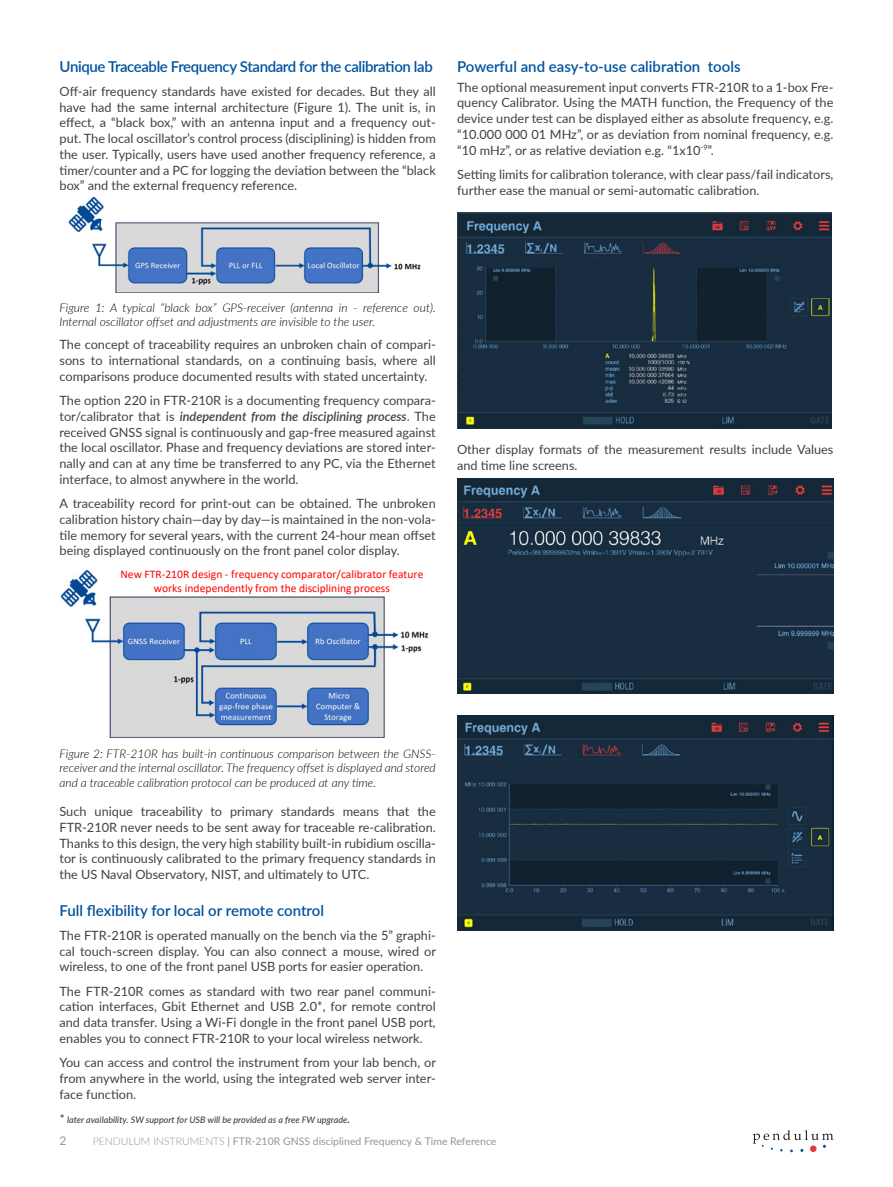
<style>
.page{position:relative;width:893px;height:1187px;background:#fff}
.page>*{position:absolute;margin:0;border:0;box-sizing:border-box;transform-origin:0 0}
.t1{font:600 15px "Lato";letter-spacing:-.01em;color:#00539f}
.t2{font:12.75px/15.8px "Lato";color:#414042;text-align:justify}
.t3{font:italic 300 12px/14.4px "Lato";color:#000}
.t4{font:12px "Lato";color:#939598}
.t5{font:11.55px/13.8px "Calibri";color:#f00;text-align:center}
.t6{font:10.5px "Lato";color:#939598}
.t7{font:italic 500 9px "Lato";color:#414042}
.s1{font-weight:600;font-style:italic}
.s2{font-size:12px}
.s3{font-weight:300}
</style>
<div class="page">
<svg style="left:753px;top:1130px;width:80px;height:22px"></svg>
<img style="left:458px;top:213px;width:374px;height:215px">
<img style="left:457px;top:478px;width:377px;height:215px">
<img style="left:457px;top:715px;width:376px;height:214px">
<img style="left:68px;top:196px;width:353px;height:97px">
<img style="left:60px;top:569px;width:369px;height:168px">
<p class="t1" style="left:60px;top:55px;width:375px">Unique Traceable Frequency Standard for the calibration lab</p>
<p class="t2" style="left:60px;top:83px;width:378px">Off-air frequency standards have existed for decades. But they all have had the same internal architecture (Figure 1). The unit is, in effect, a “black box,” with an antenna input and a frequency out&shy;put. The local oscillator’s control process (disciplining) is hidden from the user. Typically, users have used another frequency reference, a timer/counter and a PC for logging the deviation between the “black box” and the external frequency reference.</p>
<p class="t1" style="left:457px;top:55px;width:285px">Powerful and easy-to-use calibration tools</p>
<p class="t2" style="left:457px;top:79px;width:378px">The optional measurement input converts FTR-210R to a 1-box Fre&shy;quency Calibrator. Using the MATH function, the Frequency of the device under test can be displayed either as absolute frequency, e.g. “10.000 000 01 MHz”, or as deviation from nominal frequency, e.g. “10 mHz”, or as relative deviation e.g. “1х10<sup>-9</sup>”.</p>
<p class="t2" style="left:457px;top:166px;width:378px">Setting limits for calibration tolerance, with clear pass/fail indicators, further ease the manual or semi-automatic calibration.</p>
<p class="t3" style="left:60px;top:299px;width:378px">Figure 1: A typical “black box” GPS-receiver (antenna in - reference out).<br>Internal oscillator offset and adjustments are invisible to the user.</p>
<p class="t2" style="left:60px;top:336px;width:378px">The concept of traceability requires an unbroken chain of compari&shy;sons to international standards, on a continuing basis, where all comparisons produce documented results with stated uncertainty.</p>
<p class="t2" style="left:60px;top:392px;width:378px">The option 220 in FTR-210R is a documenting frequency compara&shy;tor/calibrator that is <span class="s1">independent from the disciplining process</span>. The received GNSS signal is continuously and gap-free measured against the local oscillator. Phase and frequency deviations are stored inter&shy;nally and can at any time be transferred to any PC, via the Ethernet interface, to almost anywhere in the world.</p>
<p class="t2" style="left:60px;top:495px;width:378px">A traceability record for print-out can be obtained. The unbroken calibration history chain—day by day—is maintained in the non-vola&shy;tile memory for several years, with the current 24-hour mean offset being displayed continuously on the front panel color display.</p>
<p class="t5" style="left:120px;top:566px;width:305px">New FTR-210R design - frequency comparator/calibrator feature works independently from the disciplining process</p>
<p class="t2" style="left:457px;top:441px;width:378px">Other display formats of the measurement results include Values and time line screens.</p>
<p class="t3" style="left:60px;top:746px;width:378px;text-align:justify">Figure 2: FTR-210R has built-in continuous comparison between the GNSS&shy;receiver and the internal oscillator. The frequency offset is displayed and stored and a traceable calibration protocol can be produced at any time.</p>
<p class="t2" style="left:60px;top:803px;width:378px">Such unique traceability to primary standards means that the FTR-210R never needs to be sent away for traceable re-calibration.<br>Thanks to this design, the very high stability built-in rubidium oscilla&shy;tor is continuously calibrated to the primary frequency standards in the US Naval Observatory, NIST, and ultimately to UTC.</p>
<p class="t1" style="left:60px;top:899px;width:266px">Full flexibility for local or remote control</p>
<p class="t2" style="left:60px;top:926px;width:378px">The FTR-210R is operated manually on the bench via the 5” graphi&shy;cal touch-screen display. You can also connect a mouse, wired or wireless, to one of the front panel USB ports for easier operation.</p>
<p class="t2" style="left:60px;top:982px;width:378px">The FTR-210R comes as standard with two rear panel communi&shy;cation interfaces, Gbit Ethernet and USB 2.0*, for remote control and data transfer. Using a Wi-Fi dongle in the front panel USB port, enables you to connect FTR-210R to your local wireless network.</p>
<p class="t2" style="left:60px;top:1054px;width:378px">You can access and control the instrument from your lab bench, or from anywhere in the world, using the integrated web server inter&shy;face function.</p>
<p class="t7" style="left:60px;top:1113px;width:292px"><span class="s2">*</span> later availability. SW support for USB will be provided as a free FW upgrade<span class="s2">.</span></p>
<p class="t4" style="left:60px;top:1132px;width:8px">2</p>
<p class="t6" style="left:93px;top:1133px;width:405px"><span class="s3">PENDULUM INSTRUMENTS</span> | FTR-210R GNSS disciplined Frequency &amp; Time Reference</p>
</div>
